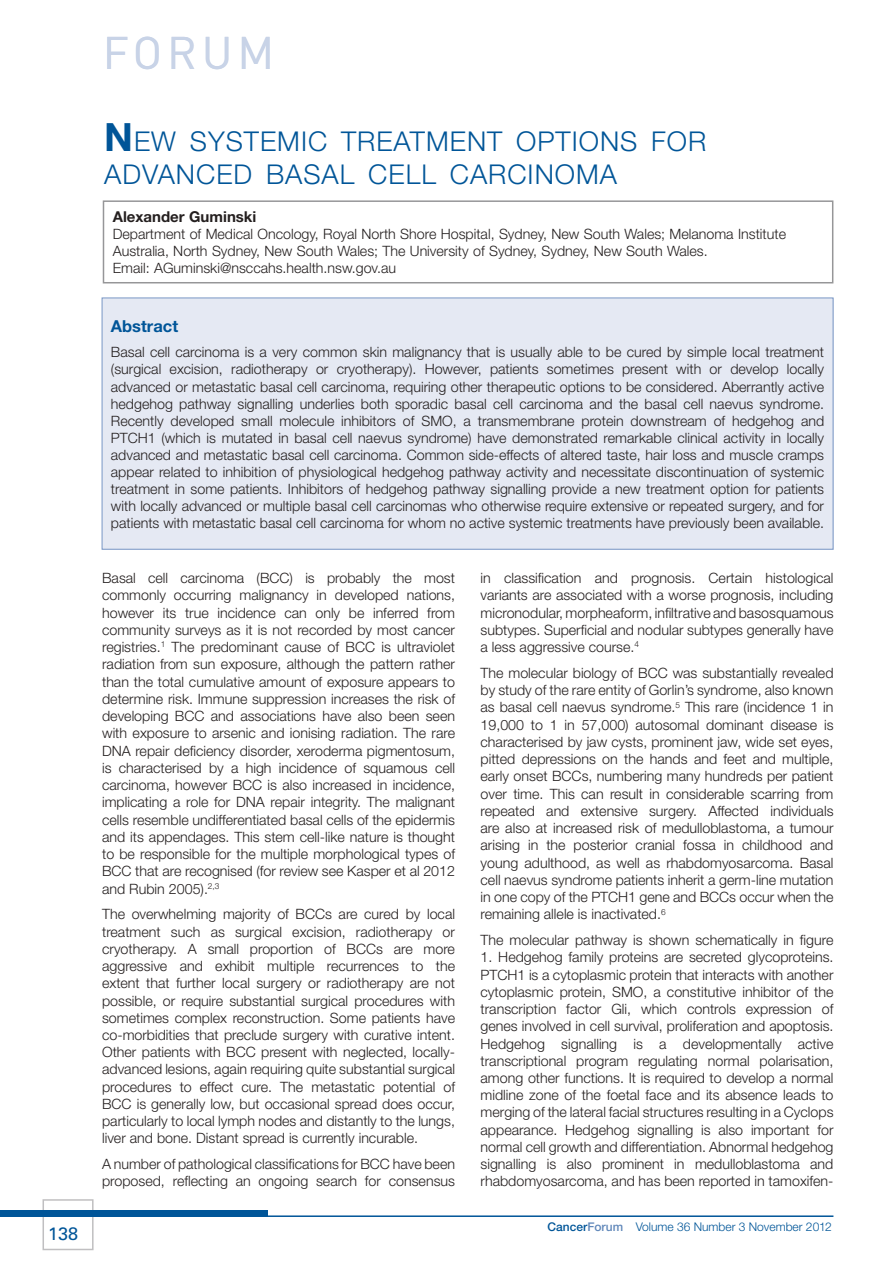
<style>
.page{position:relative;width:893px;height:1263px;background:#fff}
.page>*{position:absolute;margin:0;border:0;box-sizing:border-box;transform-origin:0 0}
.t1{font:45.15px "DIN";letter-spacing:.11em;color:#c8d3e7}
.t2{font:300 27.3px/33px "Helvetica Neue";letter-spacing:.035em;color:#005598}
.t3{font:18px "Univers";color:#005598}
.t4{font:700 16.5px "Helvetica Neue";color:#005598}
.t5{font:700 15px "Helvetica Neue";color:#241f1f}
.t6{font:300 14.25px/17.2px "Helvetica Neue";color:#241f1f;text-align:justify}
.t7{font:300 12px "Helvetica Neue";color:#005598}
.s1{font-weight:700;font-size:39px}
.s2{font-weight:500}
.s3{font-weight:500;color:#6188ba}
</style>
<div class="page">
<div style="left:43px;top:1199px;width:51px;height:51px;border:2px solid #c0bfc1"></div>
<hr style="left:0;top:1215px;width:833px;height:2px;background:#005598">
<div style="left:0;top:1210px;width:268px;height:6px;background:#005598"></div>
<div style="left:103px;top:200px;width:730px;height:83px;border:2px solid #969698"></div>
<div style="left:102px;top:298px;width:731px;height:251px;background:#e5e9f3"></div>
<div style="left:102px;top:298px;width:731px;height:252px;border:1px solid #7997c5"></div>
<p class="t3" style="left:48px;top:1223px;width:31px">138</p>
<h1 class="t1" style="left:103px;top:27px;width:173px">FORUM</h1>
<h2 class="t2" style="left:104px;top:124px;width:604px"><span class="s1">N</span>EW SYSTEMIC TREATMENT OPTIONS FOR<br>ADVANCED BASAL CELL CARCINOMA</h2>
<p class="t5" style="left:113px;top:208px;width:145px">Alexander Guminski</p>
<p class="t6" style="left:113px;top:225px;width:675px;text-align:left">Department of Medical Oncology, Royal North Shore Hospital, Sydney, New South Wales; Melanoma Institute<br>Australia, North Sydney, New South Wales; The University of Sydney, Sydney, New South Wales.<br>Email: AGuminski@nsccahs.health.nsw.gov.au</p>
<p class="t4" style="left:111px;top:316px;width:69px">Abstract</p>
<p class="t6" style="left:111px;top:343px;width:715px">Basal cell carcinoma is a very common skin malignancy that is usually able to be cured by simple local treatment (surgical excision, radiotherapy or cryotherapy). However, patients sometimes present with or develop locally advanced or metastatic basal cell carcinoma, requiring other therapeutic options to be considered. Aberrantly active hedgehog pathway signalling underlies both sporadic basal cell carcinoma and the basal cell naevus syndrome.<br>Recently developed small molecule inhibitors of SMO, a transmembrane protein downstream of hedgehog and PTCH1 (which is mutated in basal cell naevus syndrome) have demonstrated remarkable clinical activity in locally advanced and metastatic basal cell carcinoma. Common side-effects of altered taste, hair loss and muscle cramps appear related to inhibition of physiological hedgehog pathway activity and necessitate discontinuation of systemic treatment in some patients. Inhibitors of hedgehog pathway signalling provide a new treatment option for patients with locally advanced or multiple basal cell carcinomas who otherwise require extensive or repeated surgery, and for patients with metastatic basal cell carcinoma for whom no active systemic treatments have previously been available.</p>
<p class="t6" style="left:102px;top:569px;width:354px">Basal cell carcinoma (BCC) is probably the most commonly occurring malignancy in developed nations, however its true incidence can only be inferred from community surveys as it is not recorded by most cancer registries.<sup>1</sup> The predominant cause of BCC is ultraviolet radiation from sun exposure, although the pattern rather than the total cumulative amount of exposure appears to determine risk. Immune suppression increases the risk of developing BCC and associations have also been seen with exposure to arsenic and ionising radiation. The rare DNA repair deficiency disorder, xeroderma pigmentosum, is characterised by a high incidence of squamous cell carcinoma, however BCC is also increased in incidence, implicating a role for DNA repair integrity. The malignant cells resemble undifferentiated basal cells of the epidermis and its appendages. This stem cell-like nature is thought to be responsible for the multiple morphological types of BCC that are recognised (for review see Kasper et al 2012 and Rubin 2005).<sup>2,3</sup></p>
<p class="t6" style="left:102px;top:905px;width:354px">The overwhelming majority of BCCs are cured by local treatment such as surgical excision, radiotherapy or cryotherapy. A small proportion of BCCs are more aggressive and exhibit multiple recurrences to the extent that further local surgery or radiotherapy are not possible, or require substantial surgical procedures with sometimes complex reconstruction. Some patients have co-morbidities that preclude surgery with curative intent.<br>Other patients with BCC present with neglected, locally&shy;advanced lesions, again requiring quite substantial surgical procedures to effect cure. The metastatic potential of BCC is generally low, but occasional spread does occur, particularly to local lymph nodes and distantly to the lungs, liver and bone. Distant spread is currently incurable.</p>
<p class="t6" style="left:102px;top:1155px;width:354px">A number of pathological classifications for BCC have been proposed, reflecting an ongoing search for consensus</p>
<p class="t6" style="left:481px;top:569px;width:354px">in classification and prognosis. Certain histological variants are associated with a worse prognosis, including micronodular, morpheaform, infiltrative and basosquamous subtypes. Superficial and nodular subtypes generally have a less aggressive course.<sup>4</sup></p>
<p class="t6" style="left:481px;top:664px;width:354px">The molecular biology of BCC was substantially revealed by study of the rare entity of Gorlin’s syndrome, also known as basal cell naevus syndrome.<sup>5</sup> This rare (incidence 1 in 19,000 to 1 in 57,000) autosomal dominant disease is characterised by jaw cysts, prominent jaw, wide set eyes, pitted depressions on the hands and feet and multiple, early onset BCCs, numbering many hundreds per patient over time. This can result in considerable scarring from repeated and extensive surgery. Affected individuals are also at increased risk of medulloblastoma, a tumour arising in the posterior cranial fossa in childhood and young adulthood, as well as rhabdomyosarcoma. Basal cell naevus syndrome patients inherit a germ-line mutation in one copy of the PTCH1 gene and BCCs occur when the remaining allele is inactivated.<sup>6</sup></p>
<p class="t6" style="left:481px;top:931px;width:354px">The molecular pathway is shown schematically in figure</p>
<p class="t6" style="left:481px;top:948px;width:354px">1. Hedgehog family proteins are secreted glycoproteins.<br>PTCH1 is a cytoplasmic protein that interacts with another cytoplasmic protein, SMO, a constitutive inhibitor of the transcription factor Gli, which controls expression of genes involved in cell survival, proliferation and apoptosis.<br>Hedgehog signalling is a developmentally active transcriptional program regulating normal polarisation, among other functions. It is required to develop a normal midline zone of the foetal face and its absence leads to merging of the lateral facial structures resulting in a Cyclops appearance. Hedgehog signalling is also important for normal cell growth and differentiation. Abnormal hedgehog signalling is also prominent in medulloblastoma and rhabdomyosarcoma, and has been reported in tamoxifen-</p>
<p class="t7" style="left:548px;top:1220px;width:286px"><span class="s2">Cancer</span><span class="s3">Forum</span> Volume 36 Number 3 November 2012</p>
</div>
